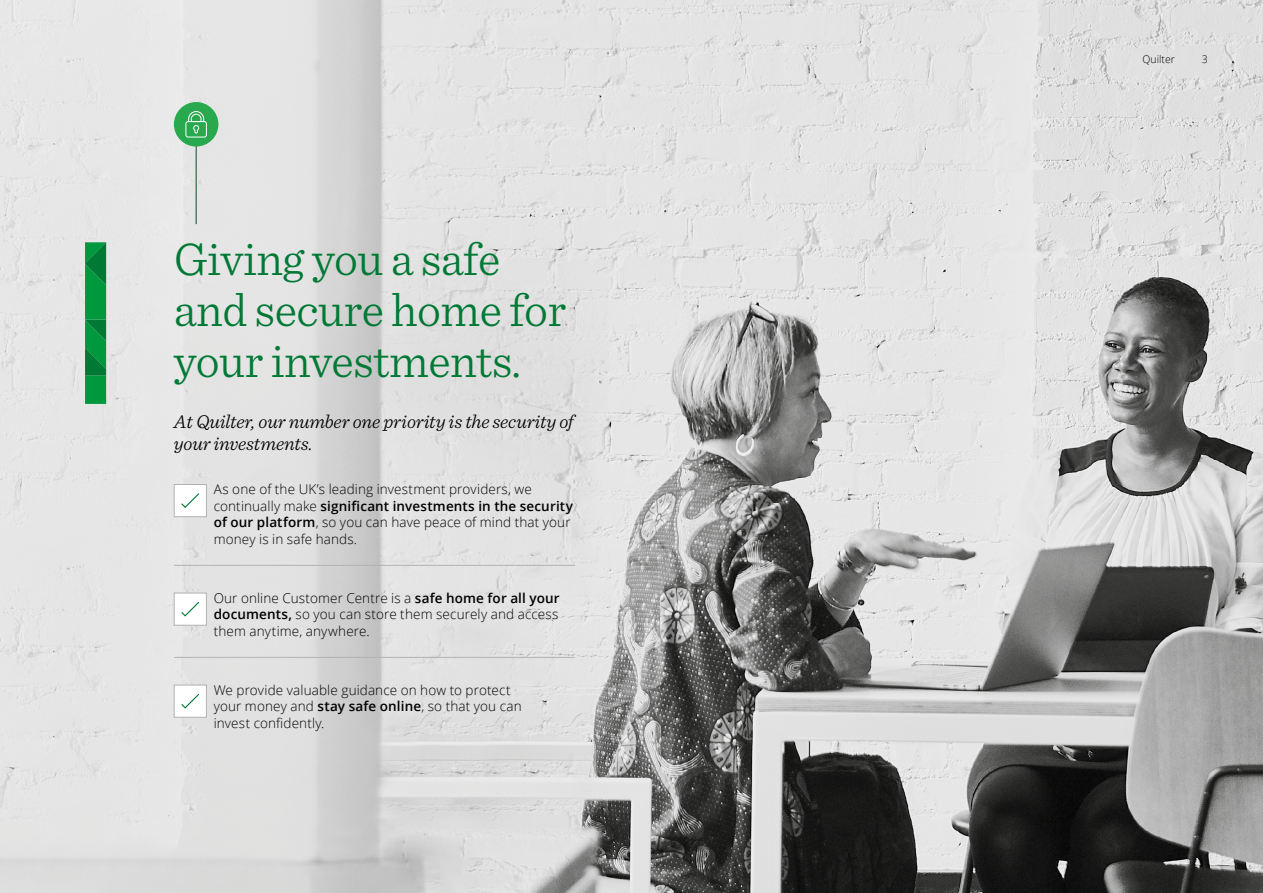
<style>
.page{position:relative;width:1263px;height:893px;background:#fff}
.page>*{position:absolute;margin:0;border:0;box-sizing:border-box;transform-origin:0 0}
.t1{font:300 48px/51px "Sentinel";letter-spacing:-.01em;color:#007935}
.t2{font:italic 300 19.5px/22.5px "Sentinel";letter-spacing:-.01em;color:#000}
.t3{font:300 13.5px/16.5px "Open Sans";letter-spacing:.01em;color:#000}
.t4{font:300 10.5px "Open Sans";color:#000}
.s1{font-weight:600}
</style>
<div class="page">
<img style="left:0;top:0;width:1263px;height:893px">
<hr style="left:196px;top:142px;width:1px;height:82px;background:#005524">
<div style="left:174px;top:102px;width:44px;height:45px;background:#29a94d;border-radius:50%"></div>
<svg style="left:185px;top:111px;width:22px;height:27px"></svg>
<svg style="left:85px;top:242px;width:21px;height:162px;background:#028f3c"></svg>
<hr style="left:174px;top:565px;width:401px;height:1px;background:#b3b2b2">
<hr style="left:174px;top:657px;width:401px;height:1px;background:#b3b2b2">
<div style="left:174px;top:484px;width:33px;height:33px;background:#fff;border:1px solid #b3b2b2"></div>
<svg style="left:181px;top:493px;width:19px;height:15px"></svg>
<div style="left:174px;top:593px;width:33px;height:32px;background:#fff;border:1px solid #b3b2b2"></div>
<svg style="left:181px;top:601px;width:19px;height:16px"></svg>
<div style="left:174px;top:685px;width:33px;height:32px;background:#fff;border:1px solid #b3b2b2"></div>
<svg style="left:181px;top:693px;width:19px;height:16px"></svg>
<h1 class="t1" style="left:174px;top:231px;width:394px">Giving you a safe and secure home for your investments.</h1>
<h2 class="t2" style="left:174px;top:408px;width:401px">At Quilter, our number one priority is the security of your investments.</h2>
<p class="t3" style="left:214px;top:481px;width:361px">As one of the UK’s leading investment providers, we continually make <span class="s1">significant investments in the security of our platform</span>, so you can have peace of mind that your money is in safe hands.</p>
<p class="t3" style="left:214px;top:589px;width:347px;text-align:justify">Our online Customer Centre is a <span class="s1">safe home for all your documents,</span> so you can store them securely and access them anytime, anywhere.</p>
<p class="t3" style="left:214px;top:681px;width:309px">We provide valuable guidance on how to protect your money and <span class="s1">stay safe online</span>, so that you can invest confidently.</p>
<p class="t4" style="left:1142px;top:52px;width:34px">Quilter</p>
<p class="t4" style="left:1202px;top:52px;width:7px">3</p>
</div>
